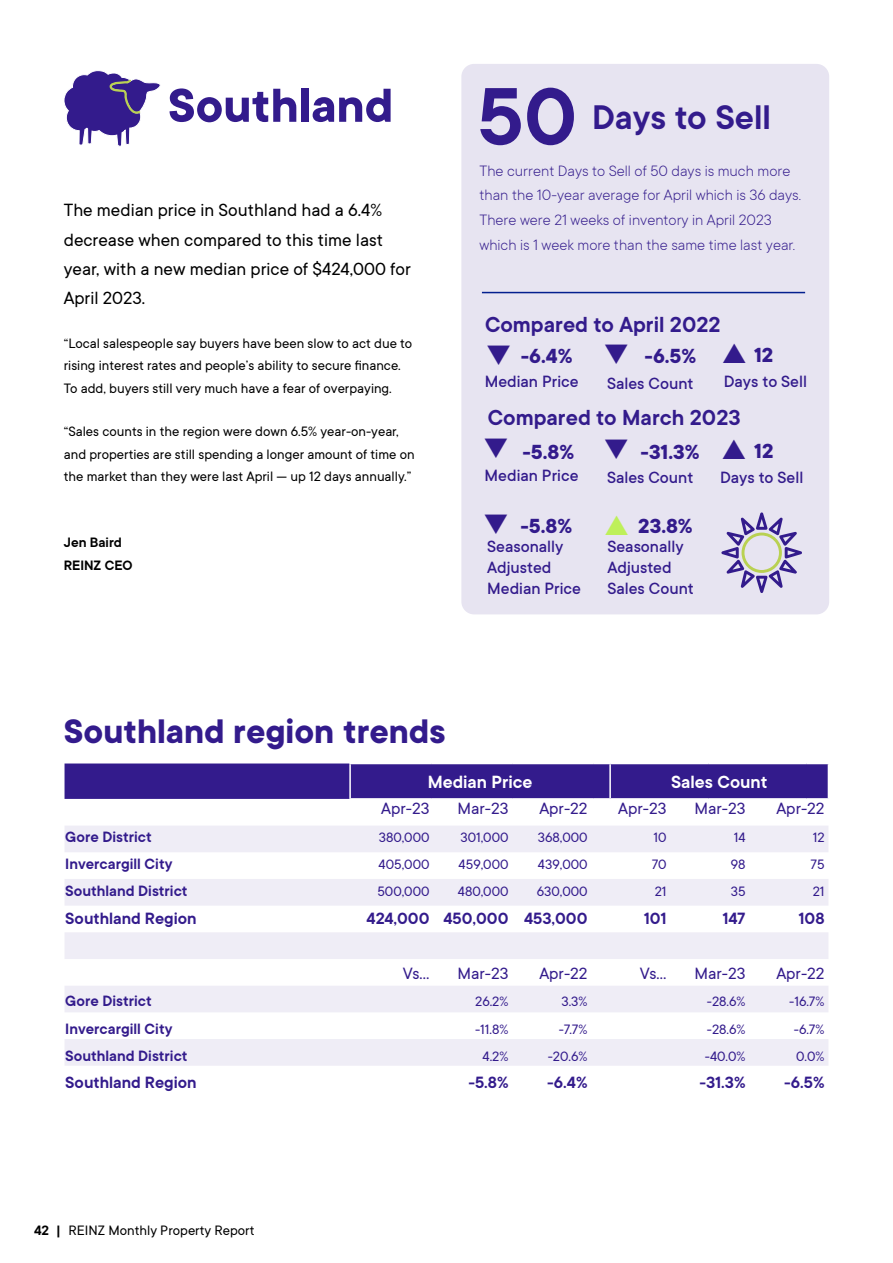
<style>
.page{position:relative;width:893px;height:1263px;background:#fff}
.page>*{position:absolute;margin:0;border:0;box-sizing:border-box;transform-origin:0 0}
.t1{font:600 90px "TT Commons";color:#331b8c}
.t2{font:700 52.5px "TT Commons";color:#331b8c}
.t3{font:600 37.65px "TT Commons";color:#331b8c}
.t4{font:700 37.5px "TT Commons";color:#331b8c}
.t5{font:600 24px "TT Commons";color:#331b8c}
.t6{font:700 22.5px "TT Commons";color:#331b8c}
.t7{font:19.5px/29.2px "TT Commons";color:#000}
.t8{font:600 19.5px "TT Commons";color:#fff}
.t9{font:500 18px/21px "TT Commons";color:#331b8c}
.t10{font:600 18px "TT Commons";color:#331b8c}
.t11{font:18px "TT Commons";color:#331b8c}
.t12{font:300 16.5px/24.8px "TT Commons";color:#331b8c}
.t13{font:600 16.5px "TT Commons";color:#331b8c}
.t14{font:15px/22.5px "TT Commons";color:#000}
.t15{font:15px "TT Commons";color:#331b8c}
.t16{font:600 15px/22.5px "TT Commons";color:#000}
.s1{font-weight:600}
</style>
<div class="page">
<svg style="left:64px;top:70px;width:97px;height:77px"></svg>
<svg style="left:65px;top:826px;width:763px;height:240px;fill:#efedf6"></svg>
<svg style="left:65px;top:763px;width:764px;height:36px;background:#3b2490"></svg>
<hr style="left:610px;top:798px;width:98px;height:2px;background:#fff">
<hr style="left:708px;top:798px;width:98px;height:2px;background:#fff">
<hr style="left:806px;top:798px;width:23px;height:2px;background:#fff">
<div style="left:461px;top:64px;width:368px;height:550px;background:#e7e4f1;border-radius:13px"></div>
<hr style="left:482px;top:292px;width:323px;height:1px;background:#031f8f">
<svg style="left:721px;top:512px;width:81px;height:81px"></svg>
<h2 class="t2" style="left:168px;top:71px;width:227px">Southland</h2>
<h3 class="t7" style="left:64px;top:195px;width:349px">The median price in Southland had a 6.4% decrease when compared to this time last year, with a new median price of $424,000 for April 2023.</h3>
<p class="t14" style="left:64px;top:331px;width:350px">“Local salespeople say buyers have been slow to act due to rising interest rates and people’s ability to secure finance.<br>To add, buyers still very much have a fear of overpaying.</p>
<p class="t14" style="left:64px;top:420px;width:352px">“Sales counts in the region were down 6.5% year-on-year, and properties are still spending a longer amount of time on the market than they were last April — up 12 days annually.”</p>
<p class="t16" style="left:64px;top:531px;width:70px">Jen Baird<br>REINZ CEO</p>
<h1 class="t1" style="left:478px;top:59px;width:101px">50</h1>
<p class="t12" style="left:479px;top:157px;width:323px">The current Days to Sell of 50 days is much more than the 10-year average for April which is 36 days.<br>There were 21 weeks of inventory in April 2023 which is 1 week more than the same time last year.</p>
<h3 class="t3" style="left:592px;top:93px;width:180px">Days to Sell</h3>
<h3 class="t5" style="left:485px;top:310px;width:237px">Compared to April 2022</h3>
<p class="t9" style="left:485px;top:370px;width:95px">Median Price</p>
<p class="t9" style="left:607px;top:372px;width:88px">Sales Count</p>
<p class="t9" style="left:724px;top:370px;width:85px">Days to Sell</p>
<h3 class="t6" style="left:485px;top:341px;width:212px">❑ -6.4% ❑ -6.5%</h3>
<h3 class="t6" style="left:754px;top:340px;width:21px">12</h3>
<h3 class="t5" style="left:488px;top:403px;width:254px">Compared to March 2023</h3>
<h3 class="t6" style="left:483px;top:437px;width:218px">❑ -5.8% ❑ -31.3%</h3>
<h3 class="t6" style="left:754px;top:436px;width:21px">12</h3>
<p class="t9" style="left:485px;top:465px;width:95px">Median Price</p>
<p class="t9" style="left:607px;top:466px;width:88px">Sales Count</p>
<p class="t9" style="left:720px;top:466px;width:85px">Days to Sell</p>
<h3 class="t6" style="left:520px;top:511px;width:53px">-5.8%</h3>
<h3 class="t6" style="left:638px;top:511px;width:56px">23.8%</h3>
<p class="t9" style="left:487px;top:536px;width:95px">Seasonally<br>Adjusted<br>Median Price</p>
<p class="t9" style="left:607px;top:536px;width:88px">Seasonally<br>Adjusted<br>Sales Count</p>
<h3 class="t4" style="left:64px;top:707px;width:384px">Southland region trends</h3>
<h3 class="t8" style="left:428px;top:769px;width:106px">Median Price</h3>
<h3 class="t8" style="left:671px;top:769px;width:98px">Sales Count</h3>
<p class="t11" style="left:381px;top:797px;width:50px">Apr-23</p>
<p class="t11" style="left:457px;top:797px;width:53px">Mar-23</p>
<p class="t11" style="left:539px;top:797px;width:50px">Apr-22</p>
<p class="t11" style="left:618px;top:797px;width:50px">Apr-23</p>
<p class="t11" style="left:694px;top:797px;width:53px">Mar-23</p>
<p class="t11" style="left:776px;top:797px;width:50px">Apr-22</p>
<p class="t13" style="left:65px;top:826px;width:88px">Gore District</p>
<p class="t15" style="left:379px;top:828px;width:52px">380,000</p>
<p class="t15" style="left:460px;top:828px;width:50px">301,000</p>
<p class="t15" style="left:538px;top:828px;width:51px">368,000</p>
<p class="t15" style="left:653px;top:828px;width:15px">10</p>
<p class="t15" style="left:734px;top:828px;width:13px">14</p>
<p class="t15" style="left:813px;top:828px;width:13px">12</p>
<p class="t13" style="left:65px;top:853px;width:109px">Invercargill City</p>
<p class="t15" style="left:379px;top:855px;width:52px">405,000</p>
<p class="t15" style="left:459px;top:855px;width:51px">459,000</p>
<p class="t15" style="left:538px;top:855px;width:51px">439,000</p>
<p class="t15" style="left:652px;top:855px;width:16px">70</p>
<p class="t15" style="left:731px;top:855px;width:16px">98</p>
<p class="t15" style="left:810px;top:855px;width:16px">75</p>
<p class="t13" style="left:65px;top:881px;width:124px">Southland District</p>
<p class="t15" style="left:377px;top:882px;width:54px">500,000</p>
<p class="t15" style="left:458px;top:882px;width:52px">480,000</p>
<p class="t15" style="left:537px;top:882px;width:52px">630,000</p>
<p class="t15" style="left:655px;top:882px;width:13px">21</p>
<p class="t15" style="left:731px;top:882px;width:16px">35</p>
<p class="t15" style="left:813px;top:882px;width:13px">21</p>
<p class="t10" style="left:65px;top:907px;width:133px">Southland Region</p>
<p class="t10" style="left:367px;top:907px;width:222px">424,000 450,000 453,000</p>
<p class="t10" style="left:644px;top:907px;width:24px">101</p>
<p class="t10" style="left:722px;top:907px;width:25px">147</p>
<p class="t10" style="left:798px;top:907px;width:28px">108</p>
<p class="t11" style="left:403px;top:962px;width:28px">Vs…</p>
<p class="t11" style="left:457px;top:962px;width:53px">Mar-23</p>
<p class="t11" style="left:539px;top:962px;width:50px">Apr-22</p>
<p class="t11" style="left:640px;top:962px;width:28px">Vs…</p>
<p class="t11" style="left:694px;top:962px;width:53px">Mar-23</p>
<p class="t11" style="left:776px;top:962px;width:50px">Apr-22</p>
<p class="t13" style="left:65px;top:990px;width:88px">Gore District</p>
<p class="t15" style="left:475px;top:992px;width:35px">26.2%</p>
<p class="t15" style="left:561px;top:992px;width:28px">3.3%</p>
<p class="t15" style="left:707px;top:992px;width:40px">-28.6%</p>
<p class="t15" style="left:789px;top:992px;width:37px">-16.7%</p>
<p class="t13" style="left:65px;top:1018px;width:109px">Invercargill City</p>
<p class="t15" style="left:475px;top:1019px;width:35px">-11.8%</p>
<p class="t15" style="left:559px;top:1019px;width:30px">-7.7%</p>
<p class="t15" style="left:707px;top:1019px;width:40px">-28.6%</p>
<p class="t15" style="left:794px;top:1019px;width:32px">-6.7%</p>
<p class="t13" style="left:65px;top:1045px;width:124px">Southland District</p>
<p class="t15" style="left:483px;top:1047px;width:27px">4.2%</p>
<p class="t15" style="left:548px;top:1047px;width:41px">-20.6%</p>
<p class="t15" style="left:705px;top:1047px;width:42px">-40.0%</p>
<p class="t15" style="left:796px;top:1047px;width:30px">0.0%</p>
<p class="t10" style="left:65px;top:1071px;width:133px">Southland Region</p>
<p class="t10" style="left:468px;top:1071px;width:42px">-5.8%</p>
<p class="t10" style="left:547px;top:1071px;width:42px">-6.4%</p>
<p class="t10" style="left:699px;top:1071px;width:48px">-31.3%</p>
<p class="t10" style="left:784px;top:1071px;width:42px">-6.5%</p>
<p class="t14" style="left:34px;top:1219px;width:222px"><span class="s1">42 |</span> REINZ Monthly Property Report</p>
</div>
